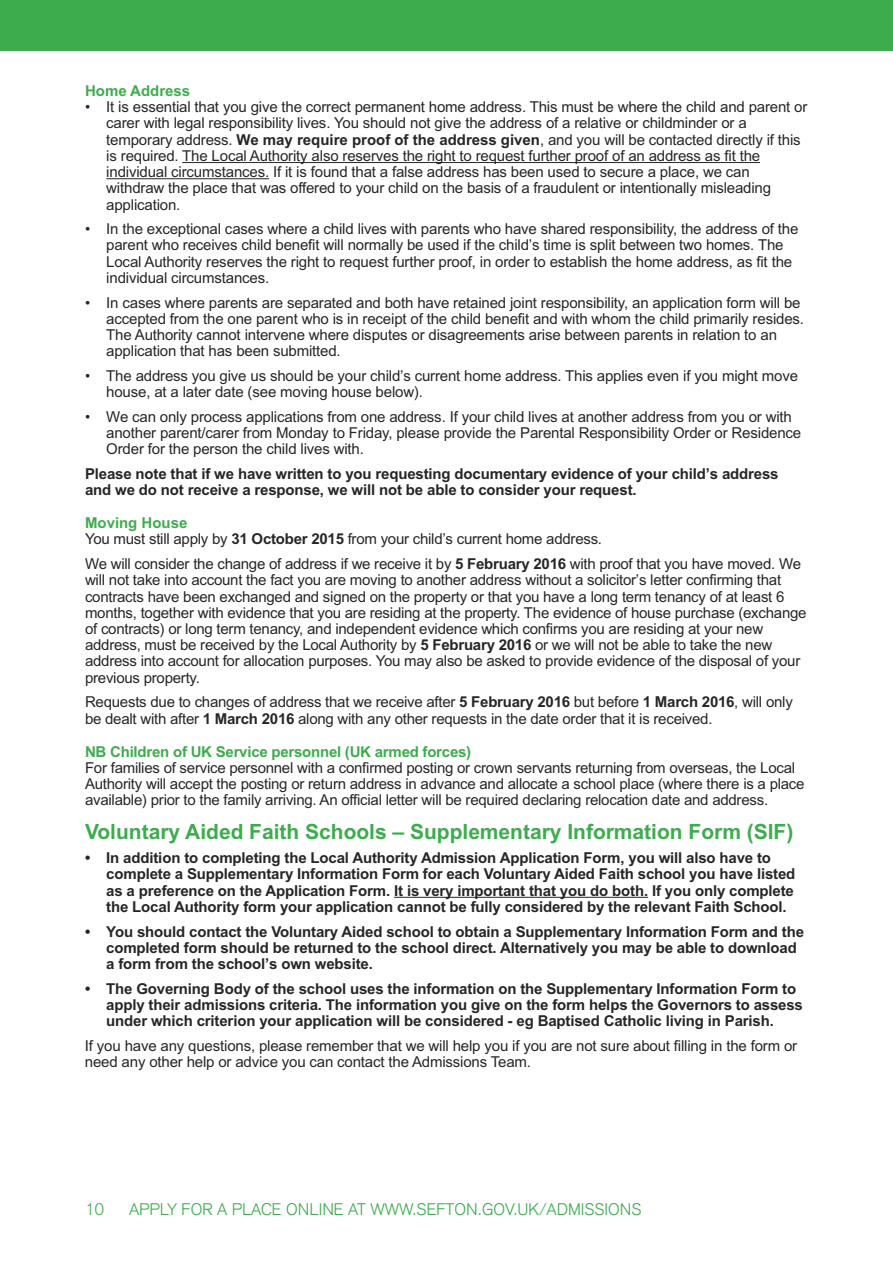
<style>
.page{position:relative;width:893px;height:1263px;background:#fff}
.page>*{position:absolute;margin:0;border:0;box-sizing:border-box;transform-origin:0 0}
.t1{font:700 21px "Arial CE";color:#3dac4d}
.t2{font:300 16.5px "Akzidenz Grotesk";color:#3dac4d}
.t3{font:15px/16.2px "Arial CE";letter-spacing:-.01em;color:#272627}
.t4{font:700 15px/16.2px "Arial CE";letter-spacing:-.01em;color:#272627}
.t5{font:700 15px "Arial CE";letter-spacing:-.015em;color:#3dac4d}
.s1{font-weight:700}
.s2{font-weight:700;color:#3dac4d}
</style>
<div class="page">
<div style="left:0;top:0;width:893px;height:51px;background:#3dac4d"></div>
<hr style="left:182px;top:162px;width:578px;height:1px;background:#272627">
<hr style="left:106px;top:178px;width:163px;height:1px;background:#272627">
<hr style="left:394px;top:897px;width:254px;height:1px;background:#272627">
<p class="t5" style="left:85px;top:85px;width:107px">Home Address</p>
<p class="t3" style="left:106px;top:100px;width:703px;text-indent:-21px">• It is essential that you give the correct permanent home address. This must be where the child and parent or carer with legal responsibility lives. You should not give the address of a relative or childminder or a temporary address. <span class="s1">We may require proof of the address given</span>, and you will be contacted directly if this is required. The Local Authority also reserves the right to request further proof of an address as fit the individual circumstances. If it is found that a false address has been used to secure a place, we can withdraw the place that was offered to your child on the basis of a fraudulent or intentionally misleading application.</p>
<p class="t3" style="left:106px;top:222px;width:694px;text-indent:-21px">• In the exceptional cases where a child lives with parents who have shared responsibility, the address of the parent who receives child benefit will normally be used if the child’s time is split between two homes. The Local Authority reserves the right to request further proof, in order to establish the home address, as fit the individual circumstances.</p>
<p class="t3" style="left:106px;top:295px;width:699px;text-indent:-21px">• In cases where parents are separated and both have retained joint responsibility, an application form will be accepted from the one parent who is in receipt of the child benefit and with whom the child primarily resides.<br>The Authority cannot intervene where disputes or disagreements arise between parents in relation to an application that has been submitted.</p>
<p class="t3" style="left:106px;top:369px;width:693px;text-indent:-21px">• The address you give us should be your child’s current home address. This applies even if you might move house, at a later date (see moving house below).</p>
<p class="t3" style="left:106px;top:410px;width:696px;text-indent:-21px">• We can only process applications from one address. If your child lives at another address from you or with another parent/carer from Monday to Friday, please provide the Parental Responsibility Order or Residence<br>Order for the person the child lives with.</p>
<p class="t4" style="left:85px;top:467px;width:695px">Please note that if we have written to you requesting documentary evidence of your child’s address and we do not receive a response, we will not be able to consider your request.</p>
<p class="t3" style="left:85px;top:516px;width:519px"><span class="s2">Moving House<br></span>You must still apply by <span class="s1">31 October 2015</span> from your child’s current home address.</p>
<p class="t3" style="left:85px;top:557px;width:723px">We will consider the change of address if we receive it by <span class="s1">5 February 2016</span> with proof that you have moved. We will not take into account the fact you are moving to another address without a solicitor’s letter confirming that contracts have been exchanged and signed on the property or that you have a long term tenancy of at least 6 months, together with evidence that you are residing at the property. The evidence of house purchase (exchange of contracts) or long term tenancy, and independent evidence which confirms you are residing at your new address, must be received by the Local Authority by <span class="s1">5 February 2016</span> or we will not be able to take the new address into account for allocation purposes. You may also be asked to provide evidence of the disposal of your previous property.</p>
<p class="t3" style="left:85px;top:695px;width:709px">Requests due to changes of address that we receive after <span class="s1">5 February 2016</span> but before <span class="s1">1 March 2016</span>, will only be dealt with after <span class="s1">1 March 2016</span> along with any other requests in the date order that it is received.</p>
<p class="t5" style="left:85px;top:746px;width:388px">NB Children of UK Service personnel (UK armed forces)</p>
<p class="t3" style="left:85px;top:761px;width:721px">For families of service personnel with a confirmed posting or crown servants returning from overseas, the Local<br>Authority will accept the posting or return address in advance and allocate a school place (where there is a place available) prior to the family arriving. An official letter will be required declaring relocation date and address.</p>
<h1 class="t1" style="left:85px;top:823px;width:710px">Voluntary Aided Faith Schools – Supplementary Information Form (SIF)</h1>
<p class="t4" style="left:106px;top:851px;width:691px;text-indent:-21px">• In addition to completing the Local Authority Admission Application Form, you will also have to complete a Supplementary Information Form for each Voluntary Aided Faith school you have listed as a preference on the Application Form. It is very important that you do both. If you only complete the Local Authority form your application cannot be fully considered by the relevant Faith School.</p>
<p class="t4" style="left:106px;top:924px;width:699px;text-indent:-21px">• You should contact the Voluntary Aided school to obtain a Supplementary Information Form and the completed form should be returned to the school direct. Alternatively you may be able to download a form from the school’s own website.</p>
<p class="t4" style="left:106px;top:982px;width:698px;text-indent:-21px">• The Governing Body of the school uses the information on the Supplementary Information Form to apply their admissions criteria. The information you give on the form helps the Governors to assess under which criterion your application will be considered - eg Baptised Catholic living in Parish.</p>
<p class="t3" style="left:85px;top:1039px;width:714px">If you have any questions, please remember that we will help you if you are not sure about filling in the form or need any other help or advice you can contact the Admissions Team.</p>
<p class="t2" style="left:86px;top:1203px;width:20px">10</p>
<p class="t2" style="left:129px;top:1203px;width:514px">APPLY FOR A PLACE ONLINE AT WWW.SEFTON.GOV.UK/ADMISSIONS</p>
</div>
